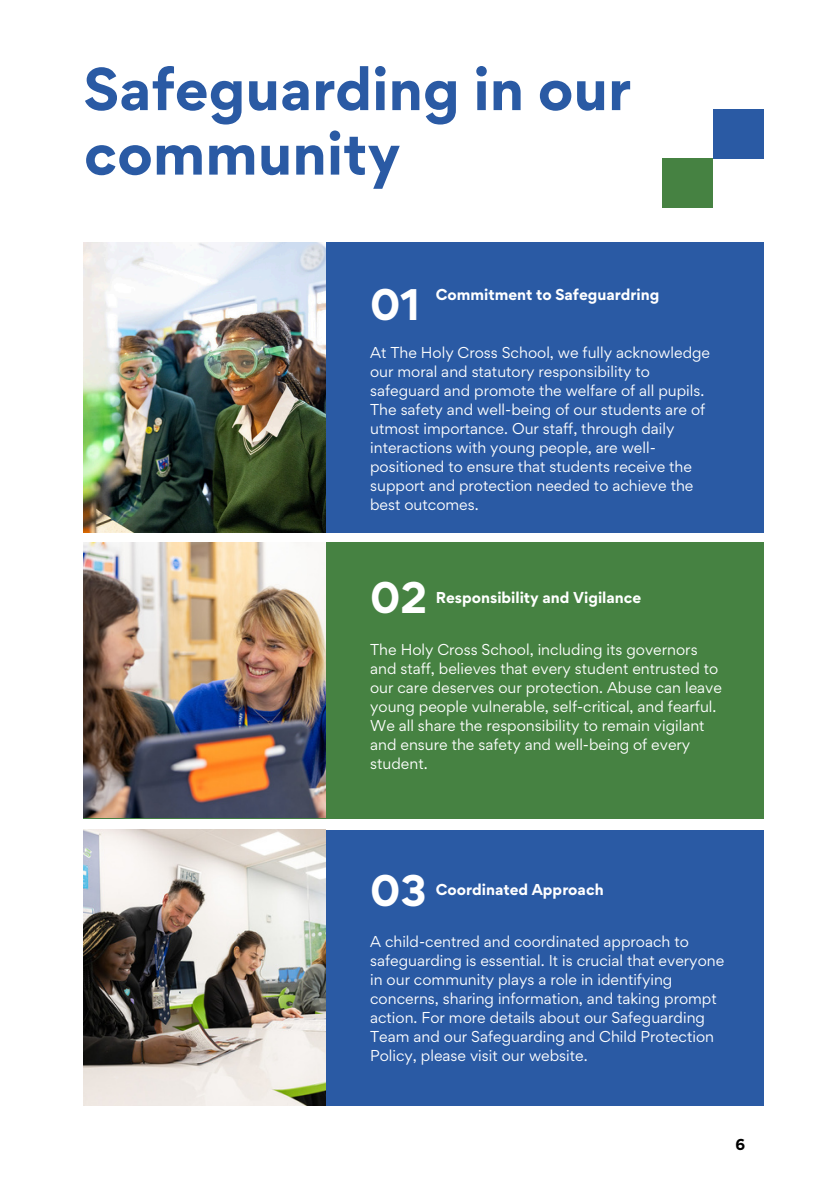
<style>
.page{position:relative;width:839px;height:1191px;background:#fff}
.page>*{position:absolute;margin:0;border:0;box-sizing:border-box;transform-origin:0 0}
.t1{font:700 54px/64.4px "Gordita";color:#2a5aa4}
.t2{font:700 39.4px "Gordita";color:#fff}
.t3{font:14px/19px "Gordita";color:#fff}
.t4{font:700 14px "Gordita";color:#fff}
.t5{font:700 14px "Gordita";color:#000}
</style>
<div class="page">
<div style="left:84px;top:242px;width:679px;height:290px;background:#2a5aa4"></div>
<img style="left:84px;top:242px;width:241px;height:290px">
<div style="left:84px;top:542px;width:679px;height:276px;background:#468242"></div>
<img style="left:84px;top:542px;width:241px;height:276px">
<div style="left:84px;top:830px;width:679px;height:276px;background:#2a5aa4"></div>
<img style="left:84px;top:830px;width:241px;height:276px">
<div style="left:662px;top:158px;width:51px;height:50px;background:#468242"></div>
<div style="left:713px;top:109px;width:50px;height:50px;background:#2a5aa4"></div>
<h2 class="t1" style="left:84px;top:56px;width:548px">Safeguarding in our community</h2>
<p class="t2" style="left:370px;top:278px;width:51px">01</p>
<p class="t4" style="left:436px;top:285px;width:225px">Commitment to Safeguardring</p>
<p class="t3" style="left:370px;top:343px;width:341px">At The Holy Cross School, we fully acknowledge our moral and statutory responsibility to safeguard and promote the welfare of all pupils.<br>The safety and well-being of our students are of utmost importance. Our staff, through daily interactions with young people, are well&shy;positioned to ensure that students receive the support and protection needed to achieve the best outcomes.</p>
<p class="t2" style="left:370px;top:571px;width:58px">02</p>
<p class="t4" style="left:436px;top:588px;width:207px">Responsibility and Vigilance</p>
<h2 class="t3" style="left:370px;top:640px;width:353px">The Holy Cross School, including its governors and staff, believes that every student entrusted to our care deserves our protection. Abuse can leave young people vulnerable, self-critical, and fearful.<br>We all share the responsibility to remain vigilant and ensure the safety and well-being of every student.</h2>
<p class="t2" style="left:370px;top:864px;width:58px">03</p>
<h2 class="t4" style="left:436px;top:881px;width:169px">Coordinated Approach</h2>
<p class="t3" style="left:370px;top:932px;width:355px">A child-centred and coordinated approach to safeguarding is essential. It is crucial that everyone in our community plays a role in identifying concerns, sharing information, and taking prompt action. For more details about our Safeguarding Team and our Safeguarding and Child Protection Policy, please visit our website.</p>
<p class="t5" style="left:735px;top:1136px;width:11px">6</p>
</div>
